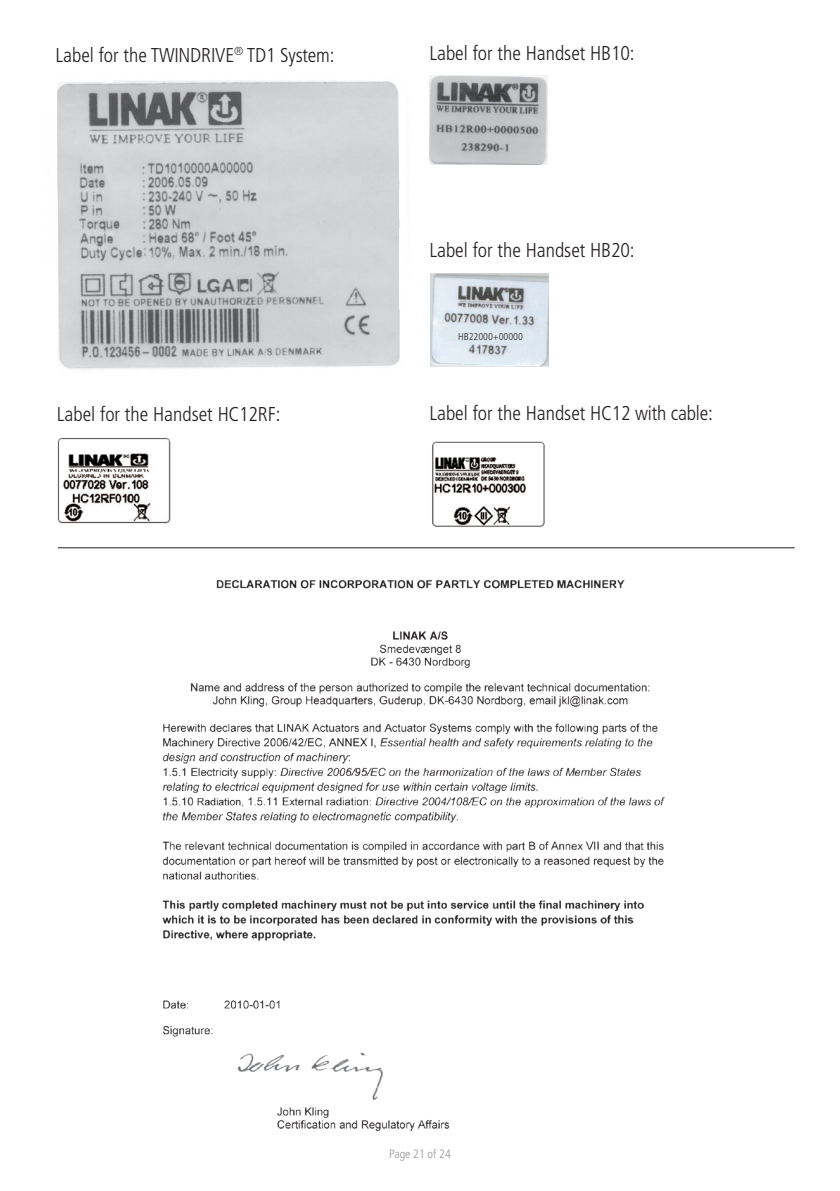
<style>
.page{position:relative;width:840px;height:1191px;background:#fff}
.page>*{position:absolute;margin:0;border:0;box-sizing:border-box;transform-origin:0 0}
.t1{font:300 condensed 20px "Frutiger LT Pro";color:#231f20}
.t2{font:300 condensed 12px "Frutiger LT Pro";color:#939598}
.t3{font:300 condensed 10px "Frutiger LT Pro";color:#231f20}
</style>
<div class="page">
<img style="left:429px;top:75px;width:117px;height:89px">
<img style="left:57px;top:80px;width:343px;height:290px">
<img style="left:430px;top:273px;width:118px;height:93px">
<img style="left:57px;top:438px;width:114px;height:86px">
<img style="left:432px;top:441px;width:113px;height:86px">
<img style="left:162px;top:579px;width:503px;height:552px">
<hr style="left:58px;top:547px;width:736px;height:1px;background:#231f20">
<p class="t1" style="left:55px;top:43px;width:280px">Label for the TWINDRIVE<sup>®</sup> TD1 System:</p>
<p class="t1" style="left:429px;top:42px;width:207px">Label for the Handset HB10:</p>
<p class="t1" style="left:429px;top:238px;width:207px">Label for the Handset HB20:</p>
<p class="t3" style="left:458px;top:330px;width:66px;rotate:1deg">HB22000+00000</p>
<p class="t1" style="left:57px;top:403px;width:225px">Label for the Handset HC12RF:</p>
<p class="t1" style="left:429px;top:401px;width:285px">Label for the Handset HC12 with cable:</p>
<p class="t2" style="left:389px;top:1147px;width:63px">Page 21 of 24</p>
</div>
